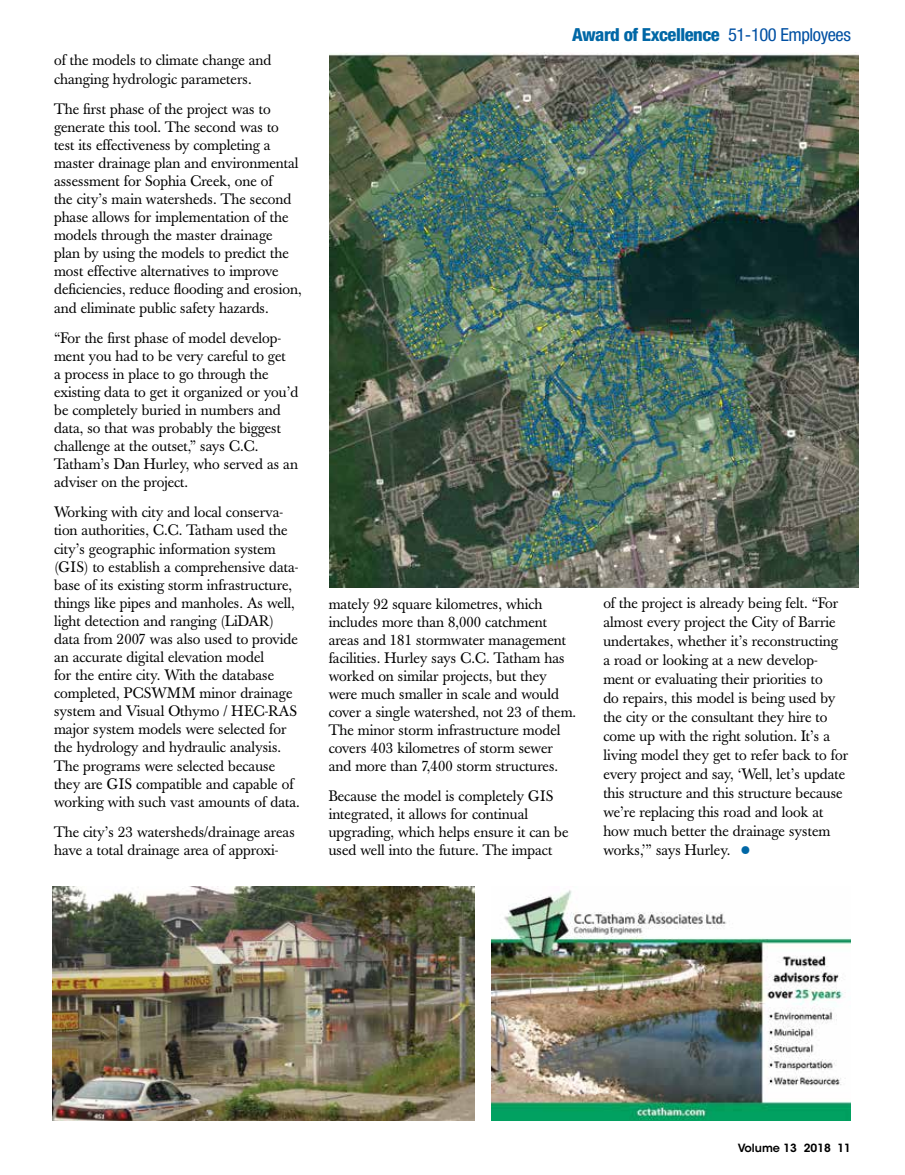
<style>
.page{position:relative;width:905px;height:1175px;background:#fff}
.page>*{position:absolute;margin:0;border:0;box-sizing:border-box;transform-origin:0 0}
.t1{font:800 condensed 18px "Helvetica Neue";letter-spacing:-.025em;color:#0067a6}
.t2{font:15px/18.1px "Baskerville";color:#000}
.t3{font:600 11.25px "ITC Avant Garde Std";color:#000}
.s1{font-weight:400;color:#0050a3}
.s2{font-family:"Futura";font-weight:700;font-size:21px;color:#0067a6}
</style>
<div class="page">
<img style="left:53px;top:886px;width:421px;height:234px">
<img style="left:491px;top:890px;width:359px;height:230px">
<img style="left:330px;top:53px;width:529px;height:534px">
<p class="t2" style="left:54px;top:52px;width:219px">of the models to climate change and changing hydrologic parameters.</p>
<p class="t2" style="left:54px;top:100px;width:249px">The first phase of the project was to generate this tool. The second was to test its effectiveness by completing a master drainage plan and environmental assessment for Sophia Creek, one of<br>the city’s main watersheds. The second phase allows for implementation of the models through the master drainage plan by using the models to predict the most effective alternatives to improve deficiencies, reduce flooding and erosion, and eliminate public safety hazards.</p>
<p class="t2" style="left:54px;top:329px;width:246px">“For the first phase of model develop&shy;ment you had to be very careful to get<br>a process in place to go through the existing data to get it organized or you’d be completely buried in numbers and data, so that was probably the biggest challenge at the outset,” says C.C.<br>Tatham’s Dan Hurley, who served as an adviser on the project.</p>
<p class="t2" style="left:54px;top:503px;width:247px">Working with city and local conserva&shy;tion authorities, C.C. Tatham used the city’s geographic information system (GIS) to establish a comprehensive data&shy;base of its existing storm infrastructure, things like pipes and manholes. As well, light detection and ranging (LiDAR) data from 2007 was also used to provide an accurate digital elevation model<br>for the entire city. With the database completed, PCSWMM minor drainage system and Visual Othymo / HEC-RAS major system models were selected for the hydrology and hydraulic analysis.<br>The programs were selected because they are GIS compatible and capable of working with such vast amounts of data.</p>
<p class="t2" style="left:54px;top:823px;width:242px">The city’s 23 watersheds/drainage areas have a total drainage area of approxi-</p>
<p class="t1" style="left:572px;top:24px;width:280px">Award of Excellence <span class="s1">51-100 Employees</span></p>
<p class="t2" style="left:328px;top:595px;width:249px">mately 92 square kilometres, which includes more than 8,000 catchment areas and 181 stormwater management facilities. Hurley says C.C. Tatham has worked on similar projects, but they were much smaller in scale and would cover a single watershed, not 23 of them.<br>The minor storm infrastructure model covers 403 kilometres of storm sewer and more than 7,400 storm structures.</p>
<p class="t2" style="left:328px;top:787px;width:241px">Because the model is completely GIS integrated, it allows for continual upgrading, which helps ensure it can be used well into the future. The impact</p>
<p class="t2" style="left:603px;top:593px;width:246px;line-height:19px">of the project is already being felt. “For almost every project the City of Barrie undertakes, whether it’s reconstructing a road or looking at a new develop&shy;ment or evaluating their priorities to<br>do repairs, this model is being used by the city or the consultant they hire to come up with the right solution. It’s a living model they get to refer back to for every project and say, ‘Well, let’s update this structure and this structure because we’re replacing this road and look at how much better the drainage system works,’” says Hurley. <span class="s2">•</span></p>
<p class="t3" style="left:737px;top:1140px;width:115px">Volume 13 2018 11</p>
</div>
